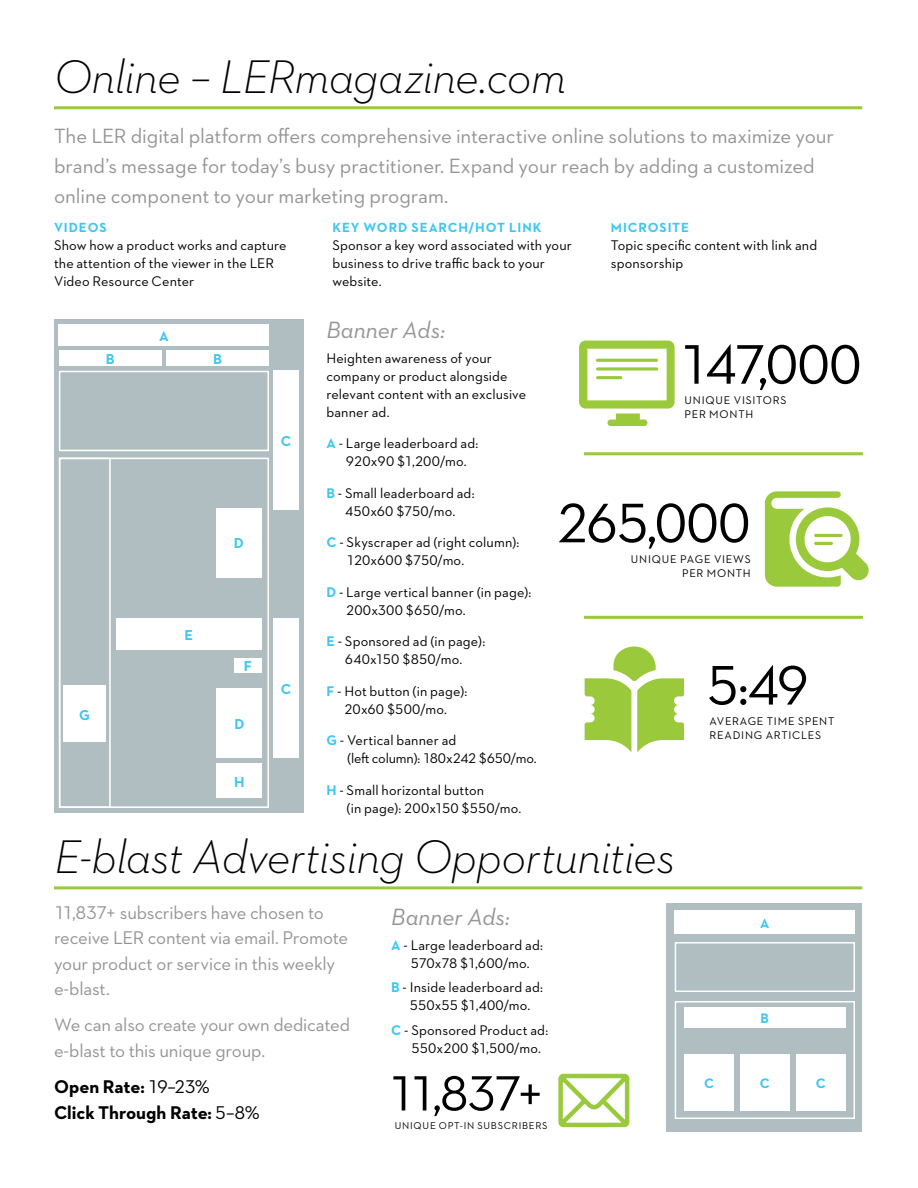
<style>
.page{position:relative;width:918px;height:1188px;background:#fff}
.page>*{position:absolute;margin:0;border:0;box-sizing:border-box;transform-origin:0 0}
.t1{font:56.7px "Neutraface 2 Text";letter-spacing:-.035em;color:#000}
.t2{font:50.4px "Neutraface 2 Text";color:#000}
.t3{font:italic 300 48px "Neutraface 2 Text";letter-spacing:-.015em;color:#000}
.t4{font:italic 24px "Neutraface 2 Text";letter-spacing:.005em;color:#969595}
.t5{font:21px/30px "Neutraface 2 Text";letter-spacing:-.005em;color:#969595}
.t6{font:18.75px/25.5px "Neutraface 2 Text";letter-spacing:-.01em;color:#969595}
.t7{font:700 18.75px/25.5px "Neutraface 2 Text";letter-spacing:-.005em;color:#000}
.t8{font:700 14.55px "Neutraface 2 Text";color:#3ec6f1}
.t9{font:14.25px/18px "Neutraface 2 Text";letter-spacing:.01em;color:#000}
.t10{font:14.25px/18px "Neutraface 2 Text";letter-spacing:-.01em;color:#000}
.t11{font:700 13.95px "Neutraface 2 Text";color:#3ec6f1}
.t12{font:700 13.5px "Neutraface 2 Text";letter-spacing:.065em;color:#3ec6f1}
.t13{font:11.4px/14.1px "Neutraface 2 Text";letter-spacing:.065em;color:#000}
.t14{font:10.05px "Neutraface 2 Text";letter-spacing:.075em;color:#000}
.s1{font-weight:700;color:#3ec6f1}
.s2{font-weight:400}
</style>
<div class="page">
<hr style="left:54px;top:106px;width:808px;height:3px;background:#9aca3c">
<hr style="left:54px;top:886px;width:808px;height:3px;background:#9aca3c">
<div style="left:54px;top:319px;width:249px;height:494px;background:#b0bec2"></div>
<div style="left:59px;top:371px;width:210px;height:80px;border:2px solid #fff"></div>
<div style="left:59px;top:458px;width:210px;height:350px;border:2px solid #fff"></div>
<div style="left:59px;top:458px;width:52px;height:350px;border:2px solid #fff"></div>
<div style="left:59px;top:325px;width:210px;height:21px;background:#fff"></div>
<div style="left:166px;top:350px;width:103px;height:16px;background:#fff"></div>
<div style="left:59px;top:350px;width:103px;height:16px;background:#fff"></div>
<div style="left:273px;top:371px;width:26px;height:139px;background:#fff"></div>
<div style="left:216px;top:508px;width:45px;height:69px;background:#fff"></div>
<div style="left:116px;top:618px;width:145px;height:32px;background:#fff"></div>
<div style="left:273px;top:618px;width:26px;height:140px;background:#fff"></div>
<div style="left:234px;top:658px;width:27px;height:14px;background:#fff"></div>
<div style="left:64px;top:686px;width:42px;height:56px;background:#fff"></div>
<div style="left:217px;top:688px;width:45px;height:70px;background:#fff"></div>
<div style="left:217px;top:764px;width:45px;height:34px;background:#fff"></div>
<hr style="left:584px;top:616px;width:279px;height:3px;background:#9aca3c">
<hr style="left:584px;top:452px;width:279px;height:3px;background:#9aca3c">
<svg style="left:579px;top:341px;width:96px;height:68px"></svg>
<div style="left:607px;top:420px;width:40px;height:6px;background:#9aca3c;border-radius:3px"></div>
<hr style="left:596px;top:359px;width:62px;height:3px;background:#9aca3c;border-radius:2px">
<svg style="left:596px;top:367px;width:62px;height:4px"></svg>
<hr style="left:596px;top:376px;width:26px;height:3px;background:#9aca3c;border-radius:2px">
<svg style="left:585px;top:647px;width:99px;height:105px"></svg>
<svg style="left:765px;top:491px;width:104px;height:96px"></svg>
<hr style="left:814px;top:534px;width:29px;height:3px;background:#9aca3c;border-radius:2px">
<hr style="left:814px;top:542px;width:19px;height:3px;background:#9aca3c;border-radius:2px">
<div style="left:667px;top:903px;width:195px;height:228px;background:#b0bec2"></div>
<div style="left:675px;top:942px;width:180px;height:50px;border:1px solid #fff"></div>
<div style="left:675px;top:1001px;width:180px;height:118px;border:1px solid #fff"></div>
<div style="left:675px;top:911px;width:180px;height:23px;background:#fff"></div>
<div style="left:684px;top:1054px;width:50px;height:57px;background:#fff"></div>
<div style="left:684px;top:1008px;width:162px;height:20px;background:#fff"></div>
<div style="left:740px;top:1054px;width:50px;height:57px;background:#fff"></div>
<div style="left:796px;top:1054px;width:50px;height:57px;background:#fff"></div>
<svg style="left:558px;top:1074px;width:71px;height:53px"></svg>
<h3 class="t3" style="left:54px;top:46px;width:513px">Online – LERmagazine.com</h3>
<h3 class="t5" style="left:54px;top:121px;width:782px">The LER digital platform offers comprehensive interactive online solutions to maximize your brand’s message for today’s busy practitioner. Expand your reach by adding a customized online component to your marketing program.</h3>
<p class="t12" style="left:54px;top:218px;width:54px">VIDEOS</p>
<p class="t9" style="left:54px;top:236px;width:234px">Show how a product works and capture the attention of the viewer in the LER<br>Video Resource Center</p>
<p class="t12" style="left:332px;top:218px;width:211px">KEY WORD SEARCH/HOT LINK</p>
<p class="t9" style="left:332px;top:236px;width:241px">Sponsor a key word associated with your business to drive traffic back to your website.</p>
<p class="t12" style="left:611px;top:218px;width:80px">MICROSITE</p>
<p class="t9" style="left:611px;top:236px;width:208px">Topic specific content with link and sponsorship</p>
<p class="t8" style="left:159px;top:327px;width:11px">A</p>
<p class="t8" style="left:106px;top:349px;width:10px">B</p>
<p class="t8" style="left:213px;top:349px;width:10px">B</p>
<p class="t8" style="left:281px;top:432px;width:12px">C</p>
<p class="t8" style="left:79px;top:705px;width:12px">G</p>
<p class="t8" style="left:184px;top:625px;width:10px">E</p>
<p class="t8" style="left:234px;top:534px;width:12px">D</p>
<p class="t8" style="left:244px;top:657px;width:10px">F</p>
<p class="t8" style="left:234px;top:714px;width:12px">D</p>
<p class="t8" style="left:234px;top:772px;width:12px">H</p>
<p class="t8" style="left:281px;top:679px;width:12px">C</p>
<h3 class="t4" style="left:326px;top:315px;width:120px">Banner Ads:</h3>
<p class="t9" style="left:326px;top:349px;width:201px">Heighten awareness of your company or product alongside relevant content with an exclusive banner ad.</p>
<p class="t9" style="left:326px;top:434px;width:153px;text-align:center"><span class="s1">A</span> - Large leaderboard ad:<br>920x90 $1,200/mo.</p>
<p class="t9" style="left:326px;top:484px;width:150px;text-align:center"><span class="s1">B</span> - Small leaderboard ad:<br>450x60 $750/mo.</p>
<p class="t9" style="left:347px;top:533px;width:174px;text-indent:-20px"><span class="s1">C</span> - Skyscraper ad (right column):<br>120x600 $750/mo.</p>
<p class="t9" style="left:346px;top:583px;width:187px;text-indent:-20px"><span class="s1">D</span> - Large vertical banner (in page):<br>200x300 $650/mo.</p>
<p class="t9" style="left:326px;top:632px;width:160px;text-align:center"><span class="s1">E</span> - Sponsored ad (in page):<br>640x150 $850/mo.</p>
<p class="t9" style="left:326px;top:682px;width:143px;text-align:center"><span class="s1">F</span> - Hot button (in page):<br>20x60 $500/mo.</p>
<p class="t10" style="left:347px;top:731px;width:191px;text-indent:-21px"><span class="s1">G</span> - Vertical banner ad<br>(left column): 180x242 $650/mo.</p>
<p class="t9" style="left:347px;top:781px;width:176px;text-indent:-20px"><span class="s1">H</span> - Small horizontal button<br>(in page): 200x150 $550/mo.</p>
<h1 class="t1" style="left:678px;top:329px;width:185px">147,000</h1>
<p class="t13" style="left:685px;top:393px;width:103px">UNIQUE VISITORS<br>PER MONTH</p>
<h1 class="t1" style="left:557px;top:488px;width:196px">265,000</h1>
<p class="t13" style="left:631px;top:552px;width:121px;text-align:right">UNIQUE PAGE VIEWS<br>PER MONTH</p>
<h1 class="t1" style="left:706px;top:650px;width:104px">5:49</h1>
<p class="t13" style="left:710px;top:714px;width:126px">AVERAGE TIME SPENT<br>READING ARTICLES</p>
<h3 class="t3" style="left:54px;top:826px;width:623px">E-blast Advertising Opportunities</h3>
<h3 class="t6" style="left:54px;top:899px;width:296px">11,837+ subscribers have chosen to receive LER content via email. Promote your product or service in this weekly e-blast.</h3>
<h3 class="t6" style="left:54px;top:1012px;width:298px">We can also create your own dedicated e-blast to this unique group.</h3>
<h3 class="t7" style="left:54px;top:1074px;width:207px">Open Rate: <span class="s2">19–23%<br></span>Click Through Rate: <span class="s2">5–8%</span></h3>
<h3 class="t4" style="left:391px;top:902px;width:120px">Banner Ads:</h3>
<p class="t9" style="left:391px;top:935px;width:153px;text-align:center"><span class="s1">A</span> - Large leaderboard ad:<br>570x78 $1,600/mo.</p>
<p class="t9" style="left:391px;top:978px;width:153px;text-align:center"><span class="s1">B</span> - Inside leaderboard ad:<br>550x55 $1,400/mo.</p>
<p class="t9" style="left:411px;top:1021px;width:138px;text-indent:-20px"><span class="s1">C</span> - Sponsored Product ad:<br>550x200 $1,500/mo.</p>
<h2 class="t2" style="left:387px;top:1062px;width:159px">11,837+</h2>
<p class="t14" style="left:395px;top:1119px;width:154px">UNIQUE OPT-IN SUBSCRIBERS</p>
<p class="t11" style="left:704px;top:1074px;width:11px">C</p>
<p class="t11" style="left:760px;top:914px;width:11px">A</p>
<p class="t11" style="left:761px;top:1010px;width:10px">B</p>
<p class="t11" style="left:760px;top:1074px;width:11px">C</p>
<p class="t11" style="left:816px;top:1074px;width:11px">C</p>
</div>
